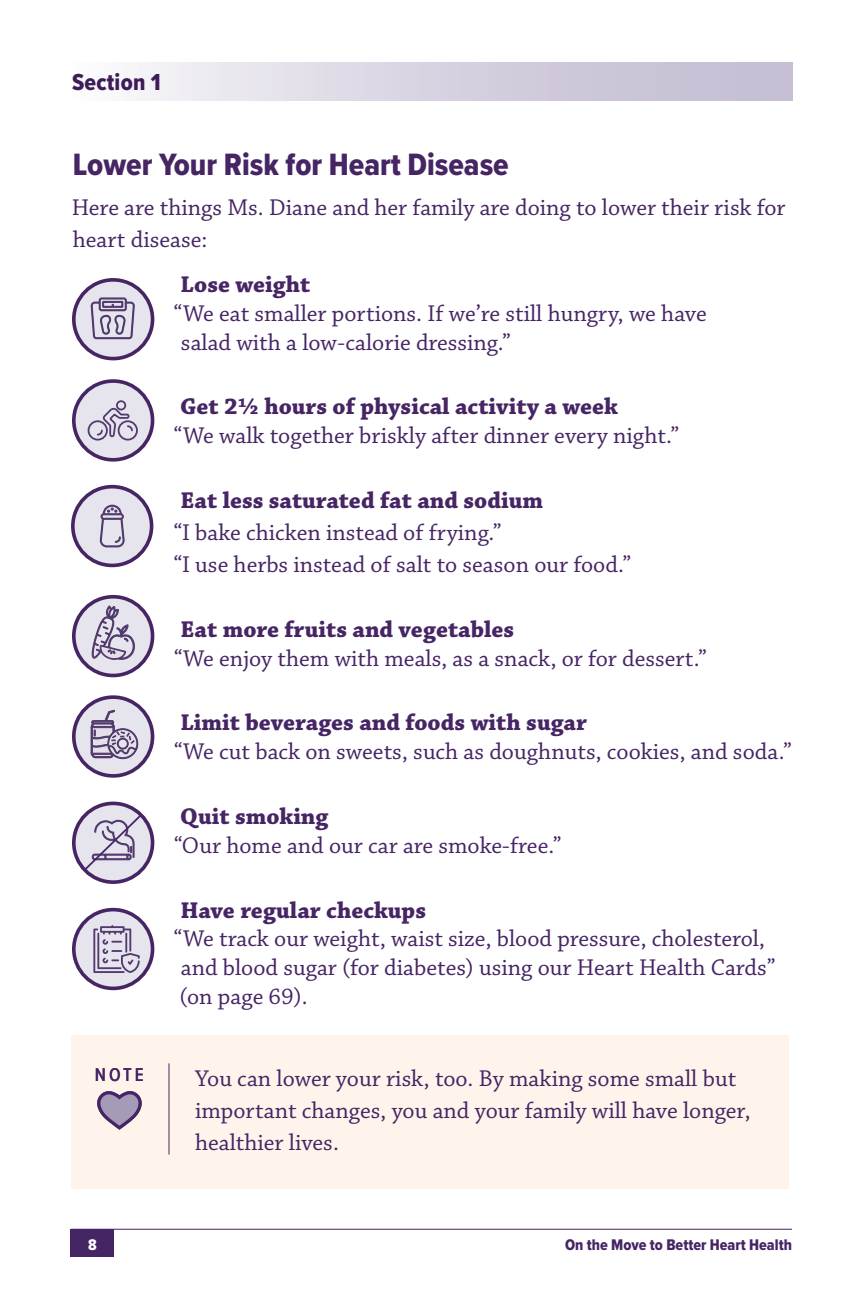
<style>
.page{position:relative;width:864px;height:1296px;background:#fff}
.page>*{position:absolute;margin:0;border:0;box-sizing:border-box;transform-origin:0 0}
.t1{font:32px "Proxima Nova Cond Extrabld";color:#462565}
.t2{font:24px/32px "Chaparral Pro";color:#462565}
.t3{font:700 24px "Chaparral Pro";color:#462565}
.t4{font:24px "Proxima Nova Cond Extrabld";letter-spacing:.01em;color:#3d1c59}
.t5{font:16px "Proxima Nova Cond Extrabld";color:#462565}
.t6{font:16px "Proxima Nova Cond Extrabld";color:#fff}
.s1{font-weight:700}
</style>
<div class="page">
<div style="left:72px;top:62px;width:721px;height:38px;background:linear-gradient(to right,#f7f6f9,#bfb7ce)"></div>
<div style="left:74px;top:280px;width:79px;height:79px;background:#e6e4ed;border-radius:50%"></div>
<svg style="left:90px;top:297px;width:45px;height:42px"></svg>
<div style="left:72px;top:278px;width:82px;height:82px;border:4px solid #462565;border-radius:50%"></div>
<div style="left:74px;top:381px;width:79px;height:79px;background:#e6e4ed;border-radius:50%"></div>
<div style="left:88px;top:420px;width:20px;height:21px;border:2px solid #513a6c;border-radius:50%"></div>
<div style="left:118px;top:420px;width:20px;height:21px;border:2px solid #513a6c;border-radius:50%"></div>
<div style="left:116px;top:400px;width:10px;height:10px;border:2px solid #513a6c;border-radius:50%"></div>
<svg style="left:96px;top:406px;width:38px;height:32px"></svg>
<div style="left:72px;top:379px;width:82px;height:83px;border:4px solid #462565;border-radius:50%"></div>
<div style="left:73px;top:487px;width:79px;height:78px;background:#e6e4ed;border-radius:50%"></div>
<svg style="left:99px;top:504px;width:26px;height:44px"></svg>
<div style="left:71px;top:485px;width:82px;height:82px;border:4px solid #462565;border-radius:50%"></div>
<div style="left:74px;top:597px;width:79px;height:78px;background:#e6e4ed;border-radius:50%"></div>
<svg style="left:91px;top:606px;width:44px;height:54px"></svg>
<div style="left:72px;top:595px;width:82px;height:82px;border:4px solid #462565;border-radius:50%"></div>
<svg style="left:74px;top:697px;width:79px;height:79px;background:#d2ccdc"></svg>
<svg style="left:91px;top:710px;width:47px;height:49px;background:#b1a7be"></svg>
<div style="left:72px;top:695px;width:82px;height:83px;border:4px solid #462565;border-radius:50%"></div>
<svg style="left:74px;top:803px;width:79px;height:79px"></svg>
<div style="left:72px;top:802px;width:82px;height:82px;border:4px solid #462565;border-radius:50%"></div>
<svg style="left:82px;top:814px;width:60px;height:58px;background:#c8c2d3"></svg>
<div style="left:74px;top:910px;width:79px;height:78px;background:#e6e4ed;border-radius:50%"></div>
<svg style="left:93px;top:925px;width:47px;height:48px"></svg>
<div style="left:72px;top:908px;width:82px;height:82px;border:4px solid #462565;border-radius:50%"></div>
<div style="left:71px;top:1035px;width:718px;height:154px;background:#fff4eb"></div>
<svg style="left:97px;top:1091px;width:45px;height:39px"></svg>
<hr style="left:169px;top:1063px;width:1px;height:92px;background:#462565">
<div style="left:70px;top:1229px;width:44px;height:28px;background:#462565"></div>
<hr style="left:71px;top:1229px;width:721px;height:1px;background:#462565">
<p class="t4" style="left:72px;top:64px;width:90px">Section 1</p>
<h4 class="t1" style="left:73px;top:141px;width:437px">Lower Your Risk for Heart Disease</h4>
<p class="t2" style="left:72px;top:193px;width:715px">Here are things Ms. Diane and her family are doing to lower their risk for heart disease:</p>
<p class="t3" style="left:180px;top:270px;width:131px">Lose weight</p>
<p class="t2" style="left:174px;top:298px;width:535px">“We eat smaller portions. If we’re still hungry, we have</p>
<p class="t2" style="left:181px;top:327px;width:332px">salad with a low-calorie dressing.”</p>
<p class="t2" style="left:174px;top:393px;width:507px;line-height:28.8px"><span class="s1">Get 2½ hours of physical activity a week<br></span>“We walk together briskly after dinner every night.”</p>
<p class="t2" style="left:174px;top:485px;width:459px"><span class="s1">Eat less saturated fat and sodium<br></span>“I bake chicken instead of frying.”<br>“I use herbs instead of salt to season our food.”</p>
<p class="t2" style="left:174px;top:616px;width:535px;line-height:28.8px"><span class="s1">Eat more fruits and vegetables<br></span>“We enjoy them with meals, as a snack, or for dessert.”</p>
<p class="t2" style="left:174px;top:709px;width:620px;line-height:28.8px"><span class="s1">Limit beverages and foods with sugar<br></span>“We cut back on sweets, such as doughnuts, cookies, and soda.”</p>
<p class="t2" style="left:174px;top:803px;width:389px;line-height:28.8px"><span class="s1">Quit smoking<br></span>“Our home and our car are smoke-free.”</p>
<p class="t3" style="left:180px;top:896px;width:247px">Have regular checkups</p>
<p class="t2" style="left:174px;top:924px;width:593px">“We track our weight, waist size, blood pressure, cholesterol,</p>
<p class="t2" style="left:181px;top:953px;width:596px">and blood sugar (for diabetes) using our Heart Health Cards”</p>
<p class="t2" style="left:179px;top:981px;width:130px">(on page 69).</p>
<p class="t2" style="left:195px;top:1064px;width:557px">You can lower your risk, too. By making some small but important changes, you and your family will have longer, healthier lives.</p>
<p class="t6" style="left:88px;top:1233px;width:10px">8</p>
<p class="t5" style="left:565px;top:1233px;width:228px">On the Move to Better Heart Health</p>
</div>
